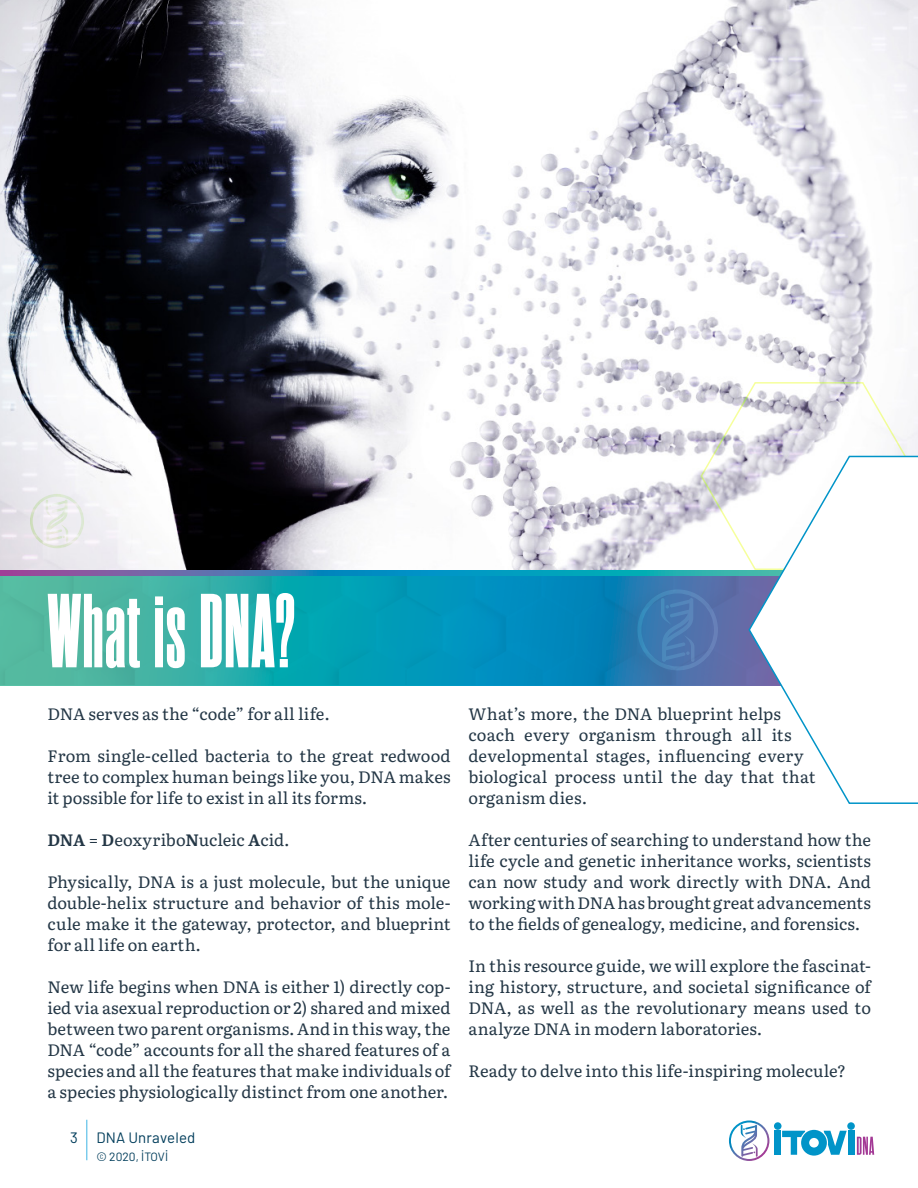
<style>
.page{position:relative;width:918px;height:1188px;background:#fff}
.page>*{position:absolute;margin:0;border:0;box-sizing:border-box;transform-origin:0 0}
.t1{font:800 105px "Rama Gothic C";letter-spacing:.015em;color:#fff}
.t2{font:16.5px/21px "Literata";letter-spacing:.005em;color:#243746;text-align:justify}
.t3{font:15px "Barlow";letter-spacing:.01em;color:#013d5b}
.t4{font:12px "Barlow";color:#013d5b}
.s1{font-weight:700}
</style>
<div class="page">
<hr style="left:86px;top:1120px;width:1px;height:40px;background:#3eb4e4">
<div style="left:774px;top:1122px;width:8px;height:8px;background:#0094c8;border-radius:50%"></div>
<div style="left:847px;top:1122px;width:8px;height:8px;background:#0094c8;border-radius:50%"></div>
<div style="left:775px;top:1131px;width:6px;height:24px;background:#0094c8"></div>
<div style="left:848px;top:1131px;width:6px;height:24px;background:#0094c8"></div>
<svg style="left:782px;top:1130px;width:65px;height:26px"></svg>
<svg style="left:857px;top:1137px;width:17px;height:18px"></svg>
<svg style="left:729px;top:1120px;width:40px;height:41px"></svg>
<img style="left:0;top:0;width:918px;height:570px">
<svg style="left:30px;top:494px;width:54px;height:54px;background:#e9e9e8"></svg>
<img style="left:0;top:576px;width:748px;height:109px">
<svg style="left:0;top:570px;width:748px;height:6px;background:#3386b3"></svg>
<svg style="left:700px;top:381px;width:218px;height:190px"></svg>
<svg style="left:748px;top:454px;width:170px;height:350px"></svg>
<svg style="left:637px;top:589px;width:81px;height:81px;background:#4879b0"></svg>
<h1 class="t1" style="left:48px;top:583px;width:249px">What is DNA?</h1>
<p class="t2" style="left:48px;top:702px;width:284px">DNA serves as the “code” for all life.</p>
<p class="t2" style="left:48px;top:744px;width:405px">From single-celled bacteria to the great redwood tree to complex human beings like you, DNA makes it possible for life to exist in all its forms.</p>
<p class="t2" style="left:48px;top:828px;width:244px"><span class="s1">DNA</span> = <span class="s1">D</span>eoxyribo<span class="s1">N</span>ucleic <span class="s1">A</span>cid.</p>
<p class="t2" style="left:48px;top:870px;width:405px">Physically, DNA is a just molecule, but the unique double-helix structure and behavior of this mole&shy;cule make it the gateway, protector, and blueprint for all life on earth.</p>
<p class="t2" style="left:48px;top:975px;width:405px">New life begins when DNA is either 1) directly cop&shy;ied via asexual reproduction or 2) shared and mixed between two parent organisms. And in this way, the DNA “code” accounts for all the shared features of a species and all the features that make individuals of a species physiologically distinct from one another.</p>
<p class="t3" style="left:70px;top:1127px;width:9px">3</p>
<p class="t3" style="left:96px;top:1127px;width:100px">DNA Unraveled</p>
<p class="t4" style="left:96px;top:1148px;width:73px">© 2020, İTOVİ</p>
<p class="t2" style="left:469px;top:702px;width:348px;text-align:left">What’s more, the DNA blueprint helps coach every organism through all its developmental stages, influencing every biological process until the day that that organism dies.</p>
<p class="t2" style="left:469px;top:828px;width:404px">After centuries of searching to understand how the life cycle and genetic inheritance works, scientists can now study and work directly with DNA. And working with DNA has brought great advancements to the fields of genealogy, medicine, and forensics.</p>
<p class="t2" style="left:469px;top:954px;width:404px">In this resource guide, we will explore the fascinat&shy;ing history, structure, and societal significance of DNA, as well as the revolutionary means used to analyze DNA in modern laboratories.</p>
<p class="t2" style="left:469px;top:1059px;width:379px">Ready to delve into this life-inspiring molecule?</p>
</div>
